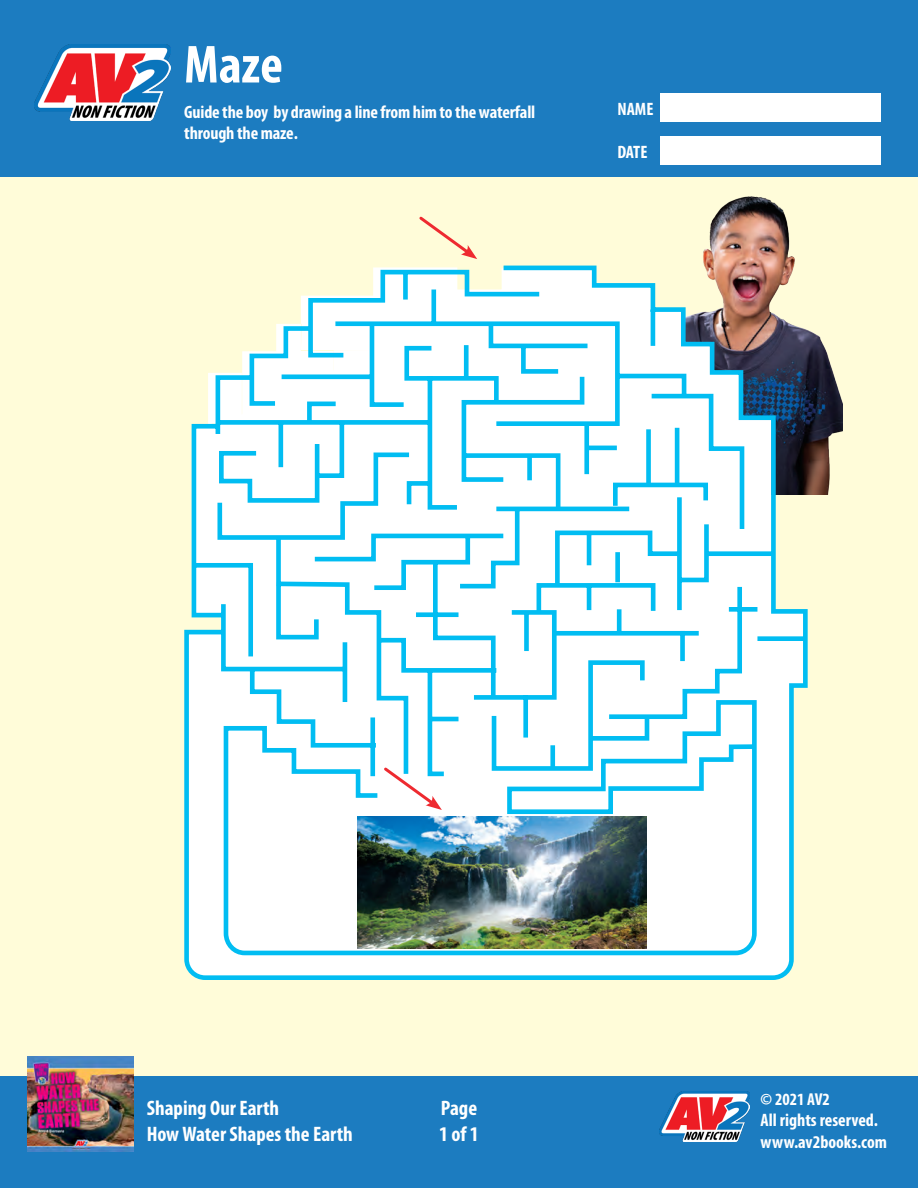
<style>
.page{position:relative;width:918px;height:1188px;background:#fffcd9}
.page>*{position:absolute;margin:0;border:0;box-sizing:border-box;transform-origin:0 0}
.t1{font:700 condensed 54px "Myriad Pro";color:#fff}
.t2{font:700 condensed 21px/25.2px "Myriad Pro";color:#fff}
.t3{font:700 condensed 18px/21.6px "Myriad Pro";letter-spacing:-.01em;color:#fff}
.t4{font:700 condensed 17.25px "Myriad Pro";color:#fff}
</style>
<div class="page">
<div style="left:0;top:0;width:918px;height:177px;background:#1c7cc0"></div>
<div style="left:660px;top:93px;width:220px;height:29px;background:#fff"></div>
<div style="left:660px;top:136px;width:220px;height:29px;background:#fff"></div>
<div style="left:0;top:1076px;width:918px;height:112px;background:#1c7cc0"></div>
<img style="left:28px;top:1057px;width:106px;height:94px">
<img style="left:703px;top:196px;width:140px;height:299px">
<svg style="left:184px;top:263px;width:624px;height:717px;background:#d5eff4"></svg>
<img style="left:357px;top:816px;width:290px;height:133px">
<svg style="left:381px;top:765px;width:61px;height:45px;background:#f0e8eb"></svg>
<svg style="left:419px;top:216px;width:58px;height:43px"></svg>
<img style="left:659px;top:1091px;width:90px;height:51px">
<img style="left:34px;top:44px;width:136px;height:76px">
<p class="t1" style="left:184px;top:31px;width:100px">Maze</p>
<p class="t3" style="left:184px;top:100px;width:353px">Guide the boy by drawing a line from him to the waterfall through the maze.</p>
<p class="t3" style="left:617px;top:98px;width:38px">NAME</p>
<p class="t3" style="left:617px;top:141px;width:32px">DATE</p>
<p class="t2" style="left:147px;top:1095px;width:208px">Shaping Our Earth<br>How Water Shapes the Earth</p>
<p class="t2" style="left:439px;top:1095px;width:41px">Page<br>1 of 1</p>
<p class="t4" style="left:761px;top:1088px;width:71px">© 2021 AV2</p>
<p class="t3" style="left:761px;top:1109px;width:128px">All rights reserved. www.av2books.com</p>
</div>
